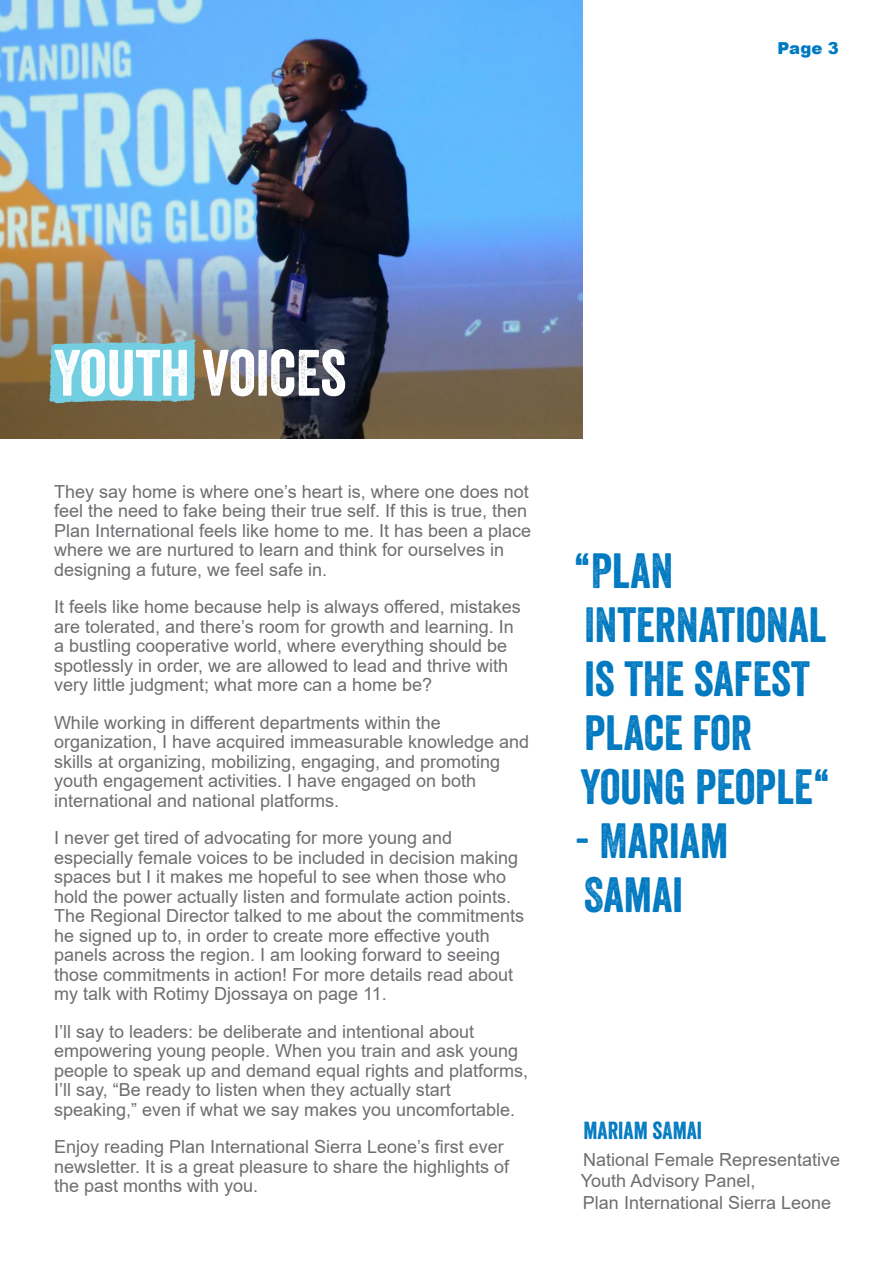
<style>
.page{position:relative;width:893px;height:1263px;background:#fff}
.page>*{position:absolute;margin:0;border:0;box-sizing:border-box;transform-origin:0 0}
.t1{font:63.3px "Veneer";color:#fff}
.t2{font:48px/54px "Veneer";color:#0079c1}
.t3{font:24px "Veneer";color:#0079c1}
.t4{font:18px/19.5px "Arial";color:#6d6e71}
.t5{font:900 16.5px "Arial";color:#0079c1}
</style>
<div class="page">
<img style="left:0;top:0;width:583px;height:438px">
<svg style="left:49px;top:339px;width:147px;height:64px;background:#76c5d4"></svg>
<p class="t5" style="left:777px;top:36px;width:63px">Page 3</p>
<h1 class="t1" style="left:54px;top:334px;width:294px">YOUTH VOICES</h1>
<p class="t4" style="left:54px;top:482px;width:479px">They say home is where one’s heart is, where one does not feel the need to fake being their true self. If this is true, then Plan International feels like home to me. It has been a place where we are nurtured to learn and think for ourselves in designing a future, we feel safe in.</p>
<p class="t4" style="left:54px;top:597px;width:468px">It feels like home because help is always offered, mistakes are tolerated, and there’s room for growth and learning. In a bustling cooperative world, where everything should be spotlessly in order, we are allowed to lead and thrive with very little judgment; what more can a home be?</p>
<p class="t4" style="left:54px;top:713px;width:477px">While working in different departments within the organization, I have acquired immeasurable knowledge and skills at organizing, mobilizing, engaging, and promoting youth engagement activities. I have engaged on both international and national platforms.</p>
<p class="t4" style="left:54px;top:828px;width:472px">I never get tired of advocating for more young and especially female voices to be included in decision making spaces but I it makes me hopeful to see when those who hold the power actually listen and formulate action points.<br>The Regional Director talked to me about the commitments he signed up to, in order to create more effective youth panels across the region. I am looking forward to seeing those commitments in action! For more details read about my talk with Rotimy Djossaya on page 11.</p>
<p class="t4" style="left:54px;top:1022px;width:476px">I’ll say to leaders: be deliberate and intentional about empowering young people. When you train and ask young people to speak up and demand equal rights and platforms, I’ll say, “Be ready to listen when they actually start speaking,” even if what we say makes you uncomfortable.</p>
<p class="t4" style="left:54px;top:1137px;width:457px">Enjoy reading Plan International Sierra Leone’s first ever newsletter. It is a great pleasure to share the highlights of the past months with you.</p>
<h2 class="t2" style="left:574px;top:544px;width:258px">“PLAN<br>INTERNATIONAL<br>IS THE SAFEST<br>PLACE FOR<br>YOUNG PEOPLE“</h2>
<h2 class="t2" style="left:575px;top:814px;width:155px">- MARIAM<br>SAMAI</h2>
<h3 class="t3" style="left:583px;top:1115px;width:120px">MARIAM SAMAI</h3>
<p class="t4" style="left:581px;top:1148px;width:261px;line-height:21.6px">National Female Representative<br>Youth Advisory Panel,<br>Plan International Sierra Leone</p>
</div>
